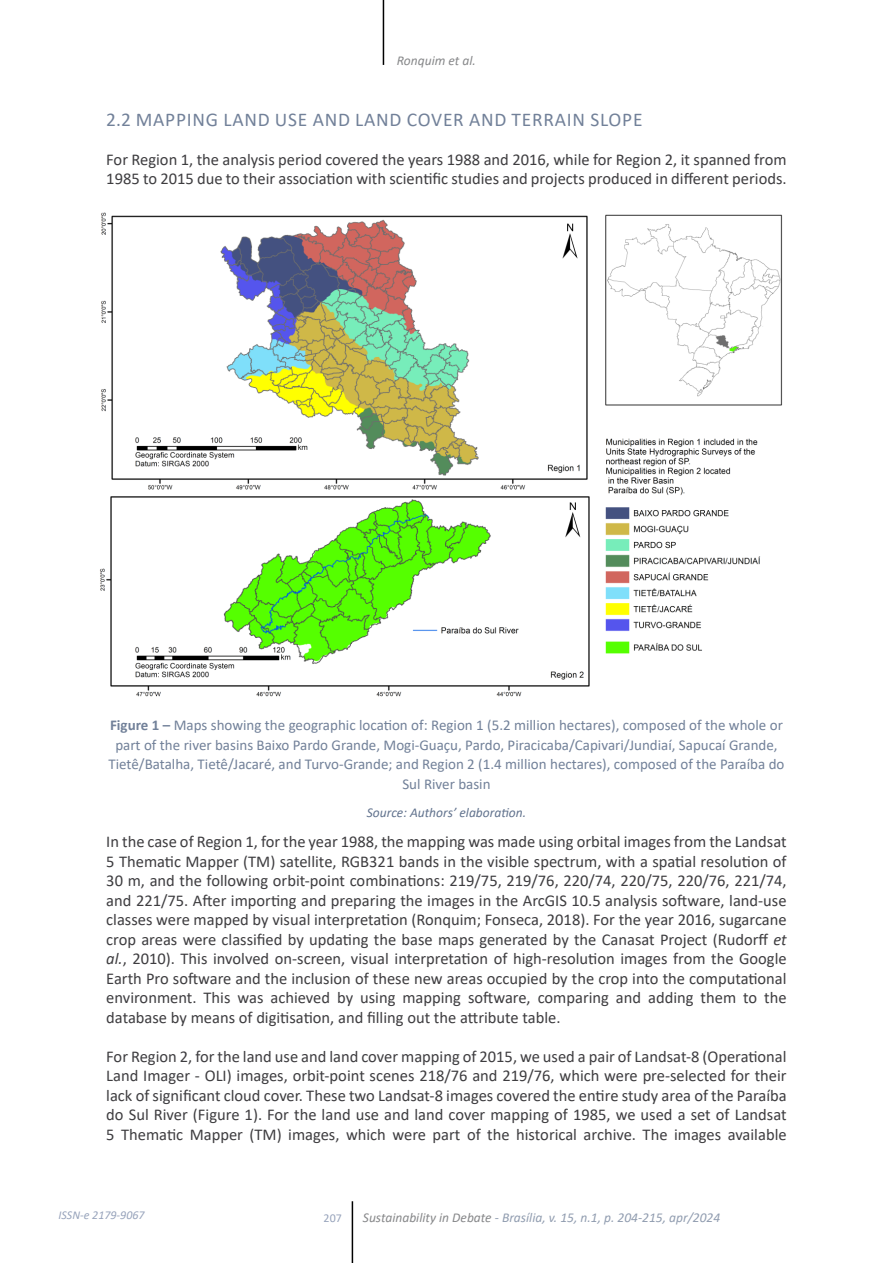
<style>
.page{position:relative;width:893px;height:1263px;background:#fff}
.page>*{position:absolute;margin:0;border:0;box-sizing:border-box;transform-origin:0 0}
.t1{font:19.5px "Calibri";letter-spacing:.04em;color:#728199}
.t2{font:16.5px/19.5px "Calibri";color:#3e3d40;text-align:justify}
.t3{font:15px/19.5px "Calibri";color:#728199;text-align:center}
.t4{font:italic 13.5px "Calibri";color:#919db0}
.t5{font:italic 13.5px "Calibri";color:#62738e}
.t6{font:italic 13.5px "Calibri";color:#87888a}
.t7{font:italic 12px "Calibri";color:#97a3bb}
.t8{font:12px "Calibri";color:#97a3bb}
.s1{font-weight:700}
.s2{font-style:italic}
.s3{color:#87888a}
</style>
<div class="page">
<hr style="left:383px;top:0;width:1px;height:65px;background:#000">
<hr style="left:352px;top:1201px;width:1px;height:62px;background:#000">
<img style="left:100px;top:212px;width:683px;height:485px">
<p class="t6" style="left:397px;top:51px;width:81px">Ronquim et al.</p>
<p class="t1" style="left:106px;top:106px;width:538px">2.2 MAPPING LAND USE AND LAND COVER AND TERRAIN SLOPE</p>
<p class="t2" style="left:106px;top:149px;width:682px">For Region 1, the analysis period covered the years 1988 and 2016, while for Region 2, it spanned from<br>1985 to 2015 due to their association with scientific studies and projects produced in different periods.</p>
<p class="t3" style="left:108px;top:715px;width:677px"><span class="s1">Figure 1 –</span> Maps showing the geographic location of: Region 1 (5.2 million hectares), composed of the whole or part of the river basins Baixo Pardo Grande, Mogi-Guaçu, Pardo, Piracicaba/Capivari/Jundiaí, Sapucaí Grande, Tietê/Batalha, Tietê/Jacaré, and Turvo-Grande; and Region 2 (1.4 million hectares), composed of the Paraíba do Sul River basin</p>
<p class="t5" style="left:367px;top:803px;width:161px">Source: Authors’ elaboration.</p>
<p class="t2" style="left:106px;top:832px;width:682px">In the case of Region 1, for the year 1988, the mapping was made using orbital images from the Landsat 5 Thematic Mapper (TM) satellite, RGB321 bands in the visible spectrum, with a spatial resolution of 30 m, and the following orbit-point combinations: 219/75, 219/76, 220/74, 220/75, 220/76, 221/74, and 221/75. After importing and preparing the images in the ArcGIS 10.5 analysis software, land-use classes were mapped by visual interpretation (Ronquim; Fonseca, 2018). For the year 2016, sugarcane crop areas were classified by updating the base maps generated by the Canasat Project (Rudorff <span class="s2">et al.</span>, 2010). This involved on-screen, visual interpretation of high-resolution images from the Google Earth Pro software and the inclusion of these new areas occupied by the crop into the computational environment. This was achieved by using mapping software, comparing and adding them to the database by means of digitisation, and filling out the attribute table.</p>
<p class="t2" style="left:106px;top:1046px;width:682px">For Region 2, for the land use and land cover mapping of 2015, we used a pair of Landsat-8 (Operational Land Imager - OLI) images, orbit-point scenes 218/76 and 219/76, which were pre-selected for their lack of significant cloud cover. These two Landsat-8 images covered the entire study area of the Paraíba do Sul River (Figure 1). For the land use and land cover mapping of 1985, we used a set of Landsat 5 Thematic Mapper (TM) images, which were part of the historical archive. The images available</p>
<p class="t7" style="left:59px;top:1207px;width:88px">ISSN-e 2179-9067</p>
<p class="t8" style="left:324px;top:1209px;width:20px">207</p>
<p class="t4" style="left:363px;top:1208px;width:359px"><span class="s3">Sustainability in Debate</span> - Brasília, v. 15, n.1, p. 204-215, apr/2024</p>
</div>
